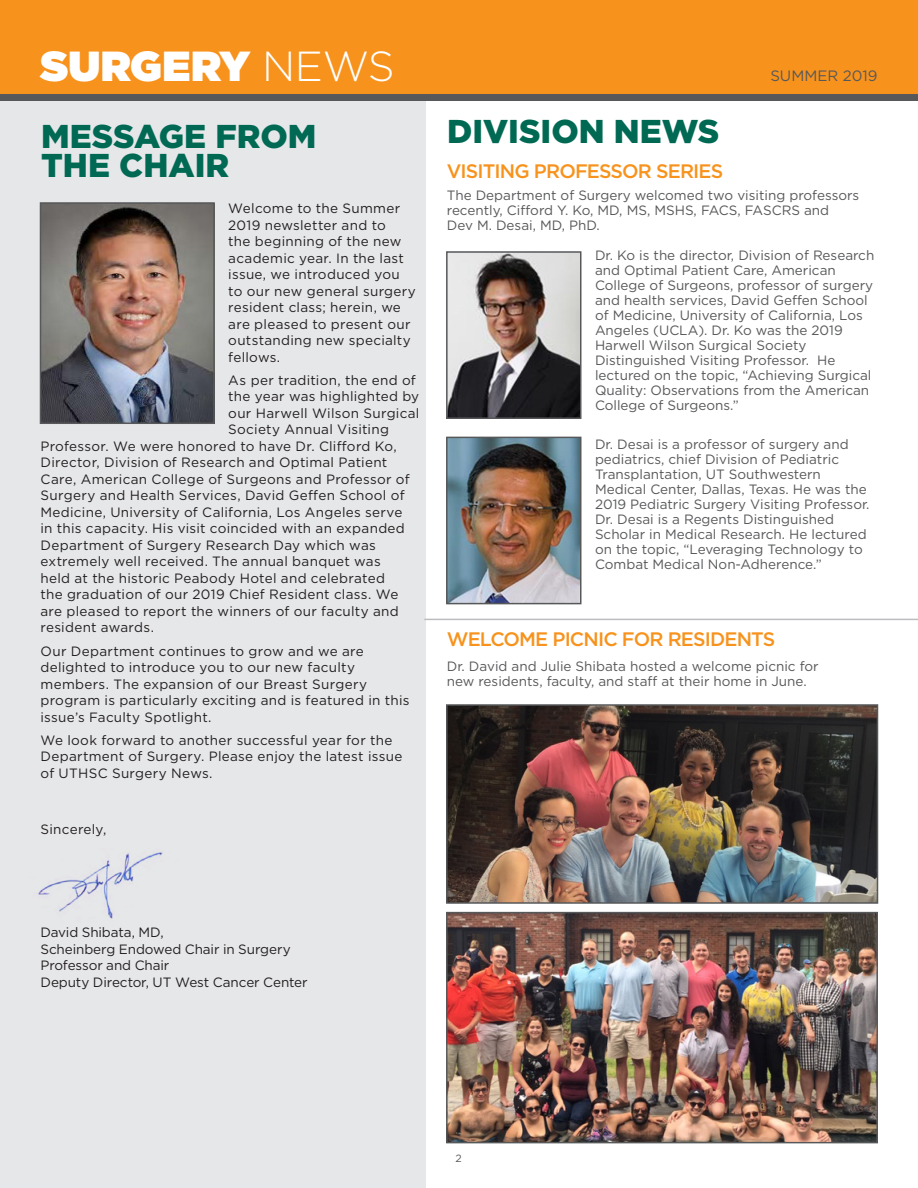
<style>
.page{position:relative;width:918px;height:1188px;background:#fff}
.page>*{position:absolute;margin:0;border:0;box-sizing:border-box;transform-origin:0 0}
.t1{font:900 42px "Gotham";letter-spacing:.005em;color:#fff}
.Heading{font:900 33px "Gotham";color:#006954}
.Heading-2{font:500 19.5px "Gotham";letter-spacing:-.045em;color:#f7931d}
.t2{font:15px "Gotham";color:#57585a}
.Newsletter_Text{font:13.5px/16.5px "Gotham";letter-spacing:.02em;color:#231f20}
.t3{font:13.5px/15px "Gotham";color:#57585a}
.Newsletter_Text-2{font:13.5px/16.5px "Gotham";letter-spacing:-.01em;color:#231f20}
.t4{font:10.5px "Gotham";color:#57585a}
.s1{font-weight:300}
</style>
<div class="page">
<div style="left:0;top:94px;width:425px;height:1094px;background:#e6e7e9"></div>
<div style="left:0;top:0;width:918px;height:94px;background:#f7931d"></div>
<div style="left:0;top:94px;width:918px;height:7px;background:#57585a"></div>
<img style="left:38px;top:852px;width:125px;height:67px">
<img style="left:43px;top:205px;width:169px;height:216px">
<div style="left:40px;top:202px;width:175px;height:222px;border:2px solid #57585a"></div>
<hr style="left:424px;top:619px;width:494px;height:1px;background:#bcbdc0">
<img style="left:449px;top:440px;width:130px;height:161px">
<div style="left:446px;top:437px;width:136px;height:167px;border:2px solid #57585a"></div>
<img style="left:449px;top:254px;width:130px;height:162px">
<div style="left:446px;top:251px;width:136px;height:168px;border:2px solid #57585a"></div>
<img style="left:449px;top:707px;width:426px;height:194px">
<div style="left:446px;top:704px;width:432px;height:200px;border:2px solid #57585a"></div>
<img style="left:449px;top:915px;width:426px;height:225px">
<div style="left:446px;top:912px;width:432px;height:231px;border:2px solid #57585a"></div>
<p class="t1" style="left:40px;top:36px;width:356px">SURGERY <span class="s1">NEWS</span></p>
<p class="t2" style="left:770px;top:66px;width:109px">SUMMER 2019</p>
<p class="Heading" style="left:41px;top:113px;width:277px">MESSAGE FROM</p>
<p class="Heading" style="left:447px;top:108px;width:274px">DIVISION NEWS</p>
<p class="Heading" style="left:41px;top:142px;width:190px">THE CHAIR</p>
<p class="Heading-2" style="left:447px;top:158px;width:278px">VISITING PROFESSOR SERIES</p>
<p class="t3" style="left:447px;top:187px;width:414px">The Department of Surgery welcomed two visiting professors recently, Cifford Y. Ko, MD, MS, MSHS, FACS, FASCRS and<br>Dev M. Desai, MD, PhD.</p>
<p class="t3" style="left:595px;top:247px;width:281px">Dr. Ko is the director, Division of Research and Optimal Patient Care, American College of Surgeons, professor of surgery and health services, David Geffen School of Medicine, University of California, Los Angeles (UCLA). Dr. Ko was the 2019<br>Harwell Wilson Surgical Society Distinguished Visiting Professor. He lectured on the topic, “Achieving Surgical Quality: Observations from the American College of Surgeons.”</p>
<p class="t3" style="left:595px;top:436px;width:276px">Dr. Desai is a professor of surgery and pediatrics, chief Division of Pediatric Transplantation, UT Southwestern Medical Center, Dallas, Texas. He was the 2019 Pediatric Surgery Visiting Professor.<br>Dr. Desai is a Regents Distinguished Scholar in Medical Research. He lectured on the topic, “Leveraging Technology to Combat Medical Non-Adherence.”</p>
<p class="Newsletter_Text" style="left:228px;top:200px;width:189px">Welcome to the Summer<br>2019 newsletter and to<br>the beginning of the new academic year. In the last issue, we introduced you to our new general surgery resident class; herein, we are pleased to present our outstanding new specialty fellows.</p>
<p class="Newsletter_Text" style="left:228px;top:371px;width:189px">As per tradition, the end of</p>
<p class="Newsletter_Text" style="left:228px;top:388px;width:192px">the year was highlighted by</p>
<p class="Newsletter_Text" style="left:228px;top:404px;width:193px">our Harwell Wilson Surgical</p>
<p class="Newsletter_Text" style="left:228px;top:421px;width:162px">Society Annual Visiting</p>
<p class="Newsletter_Text" style="left:40px;top:437px;width:358px">Professor. We were honored to have Dr. Clifford Ko,</p>
<p class="Newsletter_Text" style="left:40px;top:454px;width:348px">Director, Division of Research and Optimal Patient</p>
<p class="Newsletter_Text" style="left:40px;top:470px;width:371px">Care, American College of Surgeons and Professor of</p>
<p class="Newsletter_Text" style="left:40px;top:487px;width:366px">Surgery and Health Services, David Geffen School of</p>
<p class="Newsletter_Text" style="left:40px;top:503px;width:363px">Medicine, University of California, Los Angeles serve</p>
<p class="Newsletter_Text" style="left:40px;top:520px;width:366px">in this capacity. His visit coincided with an expanded</p>
<p class="Newsletter_Text" style="left:40px;top:536px;width:337px">Department of Surgery Research Day which was</p>
<p class="Newsletter_Text" style="left:40px;top:553px;width:342px">extremely well received. The annual banquet was</p>
<p class="Newsletter_Text" style="left:40px;top:569px;width:346px">held at the historic Peabody Hotel and celebrated</p>
<p class="Newsletter_Text" style="left:40px;top:586px;width:359px">the graduation of our 2019 Chief Resident class. We</p>
<p class="Newsletter_Text" style="left:40px;top:602px;width:360px">are pleased to report the winners of our faculty and</p>
<p class="Newsletter_Text" style="left:40px;top:619px;width:115px">resident awards.</p>
<p class="Newsletter_Text" style="left:40px;top:642px;width:371px">Our Department continues to grow and we are delighted to introduce you to our new faculty members. The expansion of our Breast Surgery program is particularly exciting and is featured in this issue’s Faculty Spotlight.</p>
<p class="Newsletter_Text" style="left:40px;top:731px;width:363px">We look forward to another successful year for the<br>Department of Surgery. Please enjoy the latest issue of UTHSC Surgery News.</p>
<p class="Heading-2" style="left:447px;top:627px;width:330px">WELCOME PICNIC FOR RESIDENTS</p>
<p class="t3" style="left:447px;top:659px;width:373px">Dr. David and Julie Shibata hosted a welcome picnic for new residents, faculty, and staff at their home in June.</p>
<p class="Newsletter_Text" style="left:40px;top:821px;width:68px">Sincerely,</p>
<p class="Newsletter_Text-2" style="left:40px;top:924px;width:269px">David Shibata, MD,<br>Scheinberg Endowed Chair in Surgery<br>Professor and Chair<br>Deputy Director, UT West Cancer Center</p>
<p class="t4" style="left:455px;top:1152px;width:8px">2</p>
</div>
